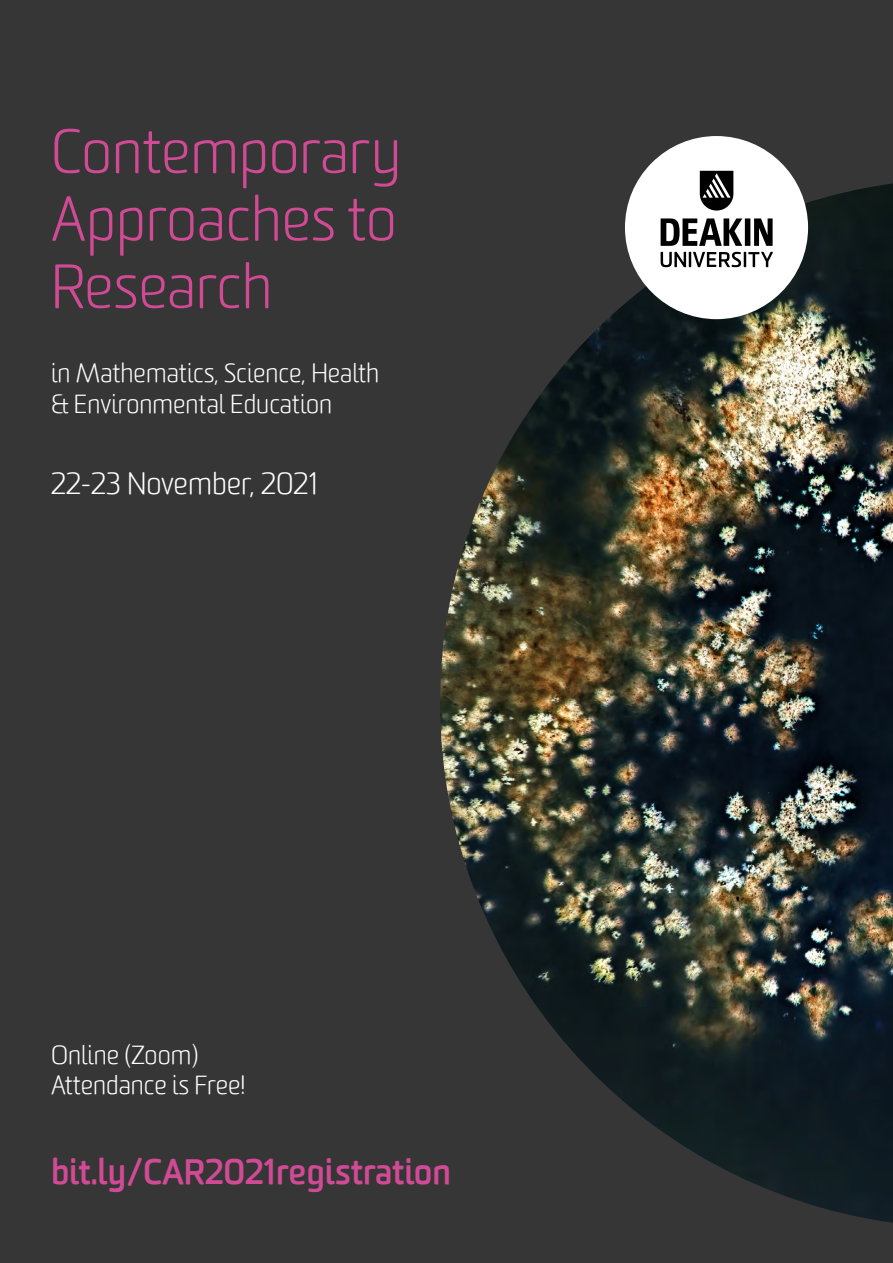
<style>
.page{position:relative;width:893px;height:1263px;background:#373636}
.page>*{position:absolute;margin:0;border:0;box-sizing:border-box;transform-origin:0 0}
.t1{font:300 60px/67.5px "Worldly";color:#d14a95;text-align:justify}
.t2{font:700 34.5px "Worldly";letter-spacing:-.005em;color:#d14a95}
.t3{font:300 29.7px "Worldly";color:#fff}
.t4{font:300 25.5px/30.6px "Worldly";color:#fff}
</style>
<div class="page">
<img style="left:440px;top:183px;width:453px;height:1040px">
<svg style="left:625px;top:136px;width:183px;height:183px;background:#b8b9b8"></svg>
<h1 class="t1" style="left:51px;top:119px;width:351px">Contemporary Approaches to Research</h1>
<p class="t4" style="left:51px;top:358px;width:330px">in Mathematics, Science, Health &amp; Environmental Education</p>
<p class="t3" style="left:51px;top:466px;width:269px">22-23 November, 2021</p>
<p class="t4" style="left:51px;top:1040px;width:196px">Online (Zoom)<br>Attendance is Free!</p>
<h2 class="t2" style="left:51px;top:1150px;width:401px">bit.ly/CAR2021registration</h2>
</div>
